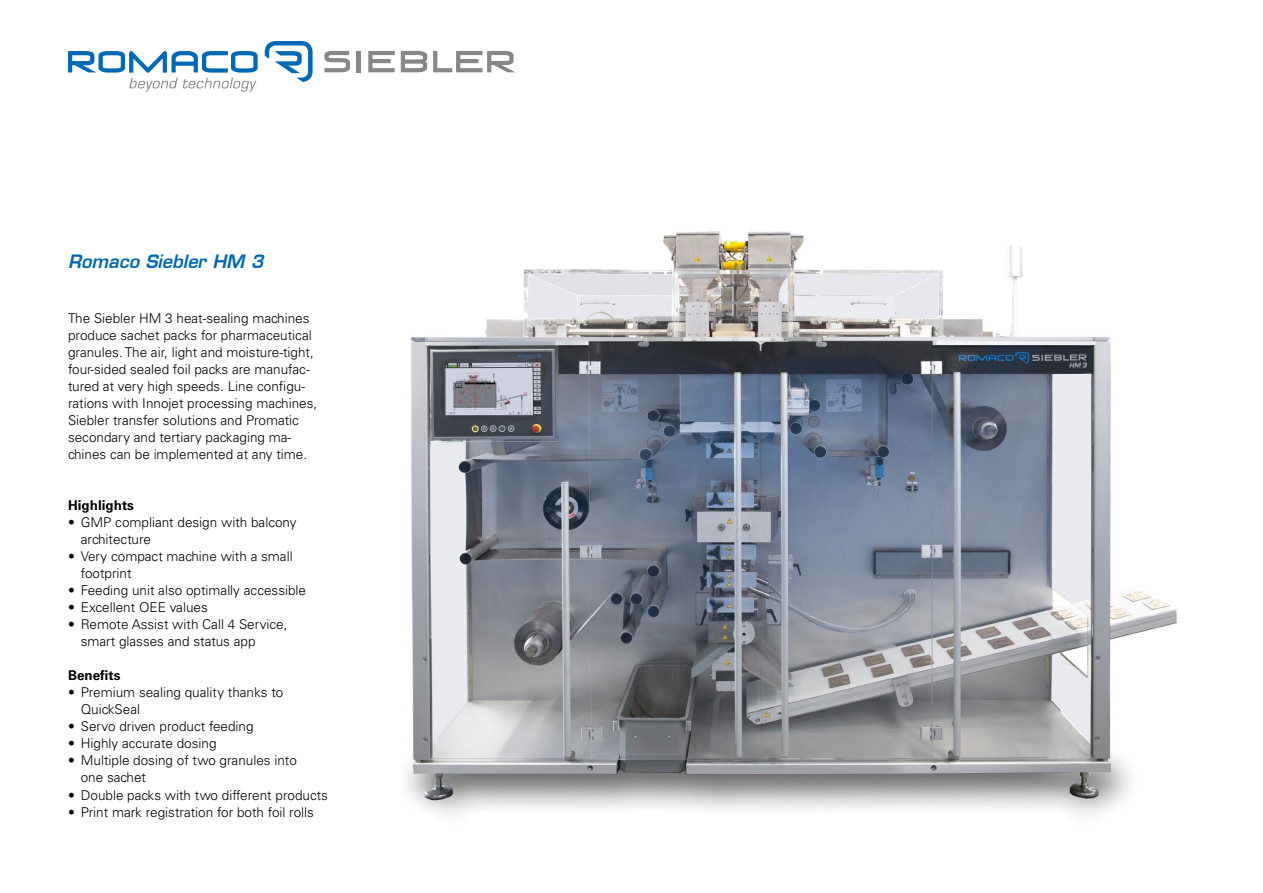
<style>
.page{position:relative;width:1263px;height:893px;background:#fff}
.page>*{position:absolute;margin:0;border:0;box-sizing:border-box;transform-origin:0 0}
.t1{font:italic 600 18px "Eurostile LT";color:#0069b4}
.t2{font:300 13.5px/17px "Univers LT Std";color:#000}
.t3{font:700 13.5px "Univers LT Std";color:#000}
</style>
<div class="page">
<img style="left:406px;top:231px;width:771px;height:584px">
<svg style="left:265px;top:41px;width:48px;height:41px"></svg>
<hr style="left:357px;top:51px;width:4px;height:21px;background:#878787">
<svg style="left:401px;top:51px;width:26px;height:21px"></svg>
<svg style="left:368px;top:51px;width:27px;height:21px"></svg>
<svg style="left:324px;top:51px;width:26px;height:21px"></svg>
<svg style="left:433px;top:51px;width:82px;height:21px"></svg>
<svg style="left:68px;top:51px;width:190px;height:41px"></svg>
<h1 class="t1" style="left:68px;top:250px;width:197px">Romaco Siebler HM 3</h1>
<p class="t2" style="left:68px;top:310px;width:251px">The Siebler HM 3 heat-sealing machines produce sachet packs for pharmaceutical granules. The air, light and moisture-tight, four-sided sealed foil packs are manufac&shy;tured at very high speeds. Line configu&shy;rations with Innojet processing machines, Siebler transfer solutions and Promatic secondary and tertiary packaging ma&shy;chines can be implemented at any time.</p>
<p class="t3" style="left:68px;top:498px;width:68px">Highlights</p>
<p class="t2" style="left:81px;top:514px;width:217px;text-indent:-13px">• GMP compliant design with balcony architecture</p>
<p class="t2" style="left:81px;top:548px;width:213px;text-indent:-13px">• Very compact machine with a small footprint</p>
<p class="t2" style="left:68px;top:582px;width:240px">• Feeding unit also optimally accessible</p>
<p class="t2" style="left:68px;top:599px;width:141px">• Excellent OEE values</p>
<p class="t2" style="left:81px;top:616px;width:208px;text-indent:-13px">• Remote Assist with Call 4 Service, smart glasses and status app</p>
<p class="t3" style="left:68px;top:668px;width:54px">Benefits</p>
<p class="t2" style="left:81px;top:684px;width:204px;text-indent:-13px">• Premium sealing quality thanks to<br>QuickSeal</p>
<p class="t2" style="left:68px;top:718px;width:187px">• Servo driven product feeding</p>
<p class="t2" style="left:68px;top:735px;width:150px">• Highly accurate dosing</p>
<p class="t2" style="left:81px;top:752px;width:218px;text-indent:-13px">• Multiple dosing of two granules into one sachet</p>
<p class="t2" style="left:68px;top:786px;width:261px">• Double packs with two different products</p>
<p class="t2" style="left:68px;top:803px;width:247px">• Print mark registration for both foil rolls</p>
</div>
